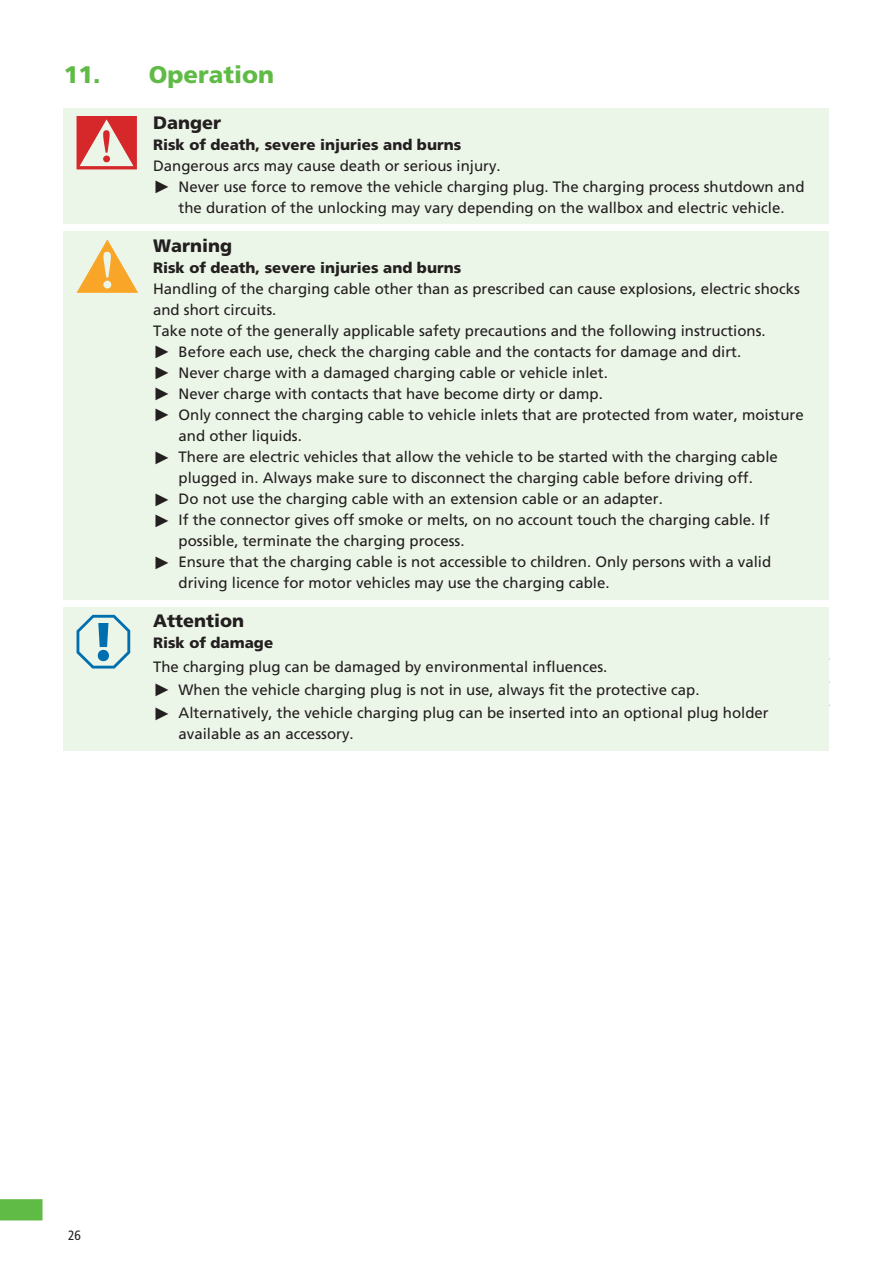
<style>
.page{position:relative;width:893px;height:1263px;background:#fff}
.page>*{position:absolute;margin:0;border:0;box-sizing:border-box;transform-origin:0 0}
.t1{font:900 24px "Frutiger";color:#60bb46}
.Notice{font:900 18px "Frutiger";color:#231f20}
.Warning{font:900 18px "Frutiger";color:#231f20}
.Danger{font:900 18px "Frutiger";color:#231f20}
.WarningText{font:15px/21px "Frutiger";color:#231f20}
.WarningSource{font:900 15px "Frutiger";color:#231f20}
.t2{font:condensed 13.5px "Frutiger";color:#231f20}
.s1{font-family:"Arial";font-size:18px}
</style>
<div class="page">
<svg style="left:0;top:1199px;width:43px;height:21px"></svg>
<div style="left:64px;top:108px;width:765px;height:29px;background:#ecf6e8"></div>
<div style="left:64px;top:121px;width:765px;height:36px;background:#ecf6e8"></div>
<div style="left:64px;top:154px;width:765px;height:28px;background:#ecf6e8"></div>
<div style="left:64px;top:175px;width:765px;height:49px;background:#ecf6e8"></div>
<div style="left:64px;top:231px;width:765px;height:29px;background:#ecf6e8"></div>
<div style="left:64px;top:244px;width:765px;height:36px;background:#ecf6e8"></div>
<div style="left:64px;top:278px;width:765px;height:49px;background:#ecf6e8"></div>
<div style="left:64px;top:320px;width:765px;height:28px;background:#ecf6e8"></div>
<div style="left:64px;top:341px;width:765px;height:28px;background:#ecf6e8"></div>
<div style="left:64px;top:362px;width:765px;height:28px;background:#ecf6e8"></div>
<div style="left:64px;top:383px;width:765px;height:28px;background:#ecf6e8"></div>
<div style="left:64px;top:404px;width:765px;height:49px;background:#ecf6e8"></div>
<div style="left:64px;top:446px;width:765px;height:49px;background:#ecf6e8"></div>
<div style="left:64px;top:488px;width:765px;height:28px;background:#ecf6e8"></div>
<div style="left:64px;top:509px;width:765px;height:49px;background:#ecf6e8"></div>
<div style="left:64px;top:551px;width:765px;height:49px;background:#ecf6e8"></div>
<div style="left:64px;top:607px;width:765px;height:28px;background:#ecf6e8"></div>
<div style="left:64px;top:619px;width:765px;height:37px;background:#ecf6e8"></div>
<div style="left:64px;top:655px;width:765px;height:28px;background:#ecf6e8"></div>
<div style="left:64px;top:679px;width:765px;height:27px;background:#ecf6e8"></div>
<div style="left:64px;top:702px;width:765px;height:49px;background:#ecf6e8"></div>
<svg style="left:77px;top:116px;width:60px;height:53px"></svg>
<svg style="left:77px;top:239px;width:61px;height:54px"></svg>
<svg style="left:77px;top:615px;width:53px;height:53px"></svg>
<p class="t1" style="left:64px;top:60px;width:212px">11. Operation</p>
<p class="Danger" style="left:153px;top:111px;width:70px">Danger</p>
<p class="WarningSource" style="left:153px;top:135px;width:310px">Risk of death, severe injuries and burns</p>
<p class="WarningText" style="left:153px;top:155px;width:349px">Dangerous arcs may cause death or serious injury.</p>
<p class="WarningText" style="left:153px;top:176px;width:653px;text-align:center"><span class="s1">►</span> Never use force to remove the vehicle charging plug. The charging process shutdown and the duration of the unlocking may vary depending on the wallbox and electric vehicle.</p>
<p class="Warning" style="left:153px;top:235px;width:81px">Warning</p>
<p class="WarningSource" style="left:153px;top:259px;width:310px">Risk of death, severe injuries and burns</p>
<p class="WarningText" style="left:153px;top:278px;width:648px">Handling of the charging cable other than as prescribed can cause explosions, electric shocks and short circuits.</p>
<p class="WarningText" style="left:153px;top:320px;width:614px">Take note of the generally applicable safety precautions and the following instructions.</p>
<p class="WarningText" style="left:153px;top:341px;width:590px"><span class="s1">►</span> Before each use, check the charging cable and the contacts for damage and dirt.</p>
<p class="WarningText" style="left:153px;top:362px;width:456px"><span class="s1">►</span> Never charge with a damaged charging cable or vehicle inlet.</p>
<p class="WarningText" style="left:153px;top:383px;width:451px"><span class="s1">►</span> Never charge with contacts that have become dirty or damp.</p>
<p class="WarningText" style="left:179px;top:404px;width:627px;text-indent:-26px"><span class="s1">►</span> Only connect the charging cable to vehicle inlets that are protected from water, moisture and other liquids.</p>
<p class="WarningText" style="left:153px;top:446px;width:626px;text-align:center"><span class="s1">►</span> There are electric vehicles that allow the vehicle to be started with the charging cable plugged in. Always make sure to disconnect the charging cable before driving off.</p>
<p class="WarningText" style="left:153px;top:488px;width:511px"><span class="s1">►</span> Do not use the charging cable with an extension cable or an adapter.</p>
<p class="WarningText" style="left:179px;top:509px;width:592px;text-indent:-26px"><span class="s1">►</span> If the connector gives off smoke or melts, on no account touch the charging cable. If possible, terminate the charging process.</p>
<p class="WarningText" style="left:179px;top:551px;width:594px;text-indent:-26px"><span class="s1">►</span> Ensure that the charging cable is not accessible to children. Only persons with a valid driving licence for motor vehicles may use the charging cable.</p>
<p class="Notice" style="left:153px;top:610px;width:93px">Attention</p>
<p class="WarningSource" style="left:153px;top:634px;width:122px">Risk of damage</p>
<p class="WarningText" style="left:153px;top:656px;width:456px">The charging plug can be damaged by environmental influences.</p>
<p class="WarningText" style="left:153px;top:679px;width:548px"><span class="s1">►</span> When the vehicle charging plug is not in use, always fit the protective cap.</p>
<p class="WarningText" style="left:179px;top:702px;width:592px;text-indent:-26px"><span class="s1">►</span> Alternatively, the vehicle charging plug can be inserted into an optional plug holder available as an accessory.</p>
<p class="t2" style="left:68px;top:1227px;width:14px">26</p>
</div>
